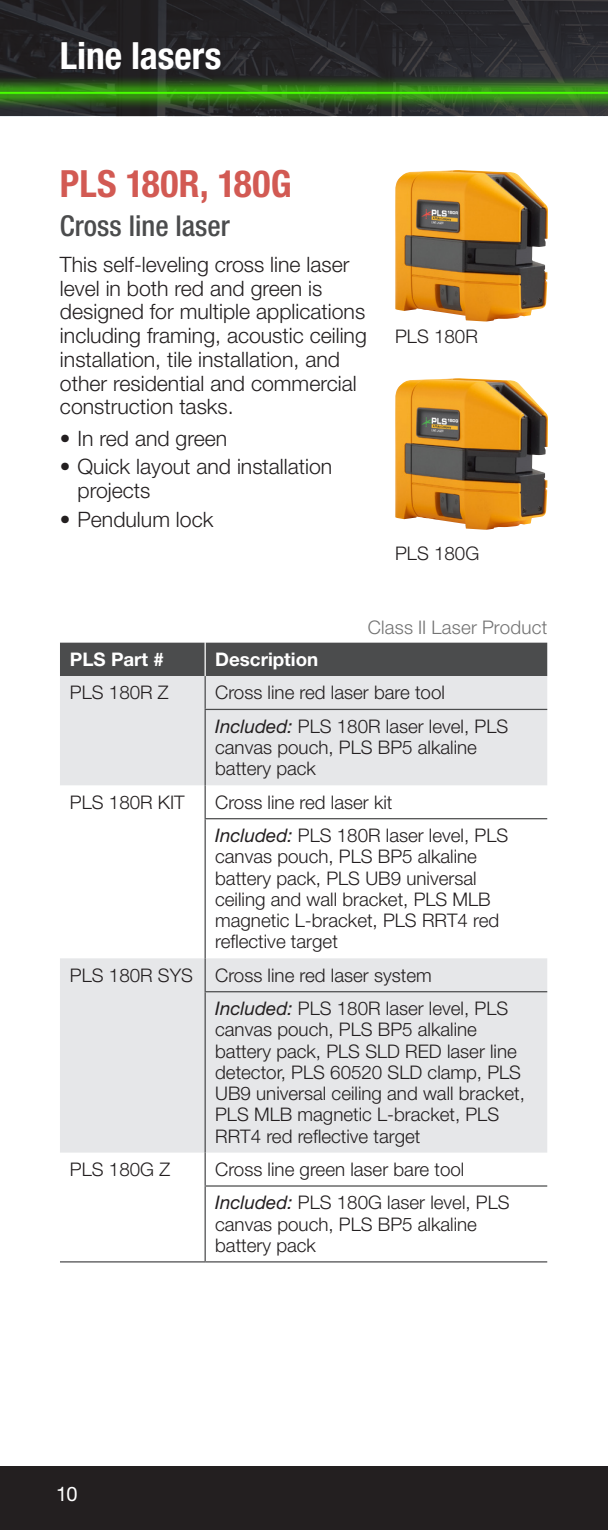
<style>
.page{position:relative;width:608px;height:1530px;background:#fff}
.page>*{position:absolute;margin:0;border:0;box-sizing:border-box;transform-origin:0 0}
.Headline-product_pag{font:700 condensed 37.5px "Helvetica Neue LT Pro";letter-spacing:.005em;color:#d25a53}
.Page_headers{font:700 condensed 37.5px "Helvetica Neue LT Pro";color:#fff}
.Subhead-85__black{font:500 condensed 28.75px "Helvetica Neue LT Pro";color:#4b4c4d}
.Body_copy-light{font:300 21.25px/23.8px "Helvetica Neue LT Pro";color:#231f20}
.Bulleted_copy{font:300 21.25px/23.8px "Helvetica Neue LT Pro";color:#231f20}
.t1{font:20px "Helvetica Neue LT Pro";color:#fff}
.Table_copy{font:300 18.75px/21.2px "Helvetica Neue LT Pro";color:#231f20}
.t2{font:300 18.75px "Helvetica Neue LT Pro";letter-spacing:.01em;color:#737373}
.Table-copy-bold-rev{font:700 18.75px "Helvetica Neue LT Pro";color:#fff}
.Caption-product{font:300 18.75px "Helvetica Neue LT Pro";color:#231f20}
.s1{font-weight:400;font-style:italic}
</style>
<div class="page">
<div style="left:0;top:1466px;width:608px;height:64px;background:#231f20"></div>
<img style="left:0;top:0;width:608px;height:58px">
<img style="left:0;top:58px;width:608px;height:59px">
<div style="left:60px;top:643px;width:487px;height:33px;background:#4b4c4d"></div>
<svg style="left:60px;top:676px;width:487px;height:477px;fill:#e6e7e9"></svg>
<hr style="left:204px;top:676px;width:2px;height:33px;background:#4b4c4d">
<hr style="left:204px;top:710px;width:2px;height:75px;background:#4b4c4d">
<hr style="left:204px;top:785px;width:2px;height:33px;background:#4b4c4d">
<hr style="left:204px;top:819px;width:2px;height:139px;background:#4b4c4d">
<hr style="left:204px;top:958px;width:2px;height:33px;background:#4b4c4d">
<hr style="left:204px;top:992px;width:2px;height:161px;background:#4b4c4d">
<hr style="left:204px;top:1153px;width:2px;height:32px;background:#4b4c4d">
<hr style="left:204px;top:1187px;width:2px;height:74px;background:#4b4c4d">
<hr style="left:204px;top:643px;width:2px;height:33px;background:#fff">
<hr style="left:204px;top:709px;width:343px;height:1px;background:#4b4c4d">
<hr style="left:204px;top:818px;width:343px;height:1px;background:#4b4c4d">
<hr style="left:204px;top:991px;width:343px;height:1px;background:#4b4c4d">
<hr style="left:204px;top:1185px;width:343px;height:2px;background:#4b4c4d">
<hr style="left:60px;top:1261px;width:145px;height:2px;background:#4b4c4d">
<hr style="left:205px;top:1261px;width:342px;height:2px;background:#4b4c4d">
<img style="left:395px;top:378px;width:153px;height:152px">
<img style="left:395px;top:170px;width:153px;height:152px">
<p class="Page_headers" style="left:60px;top:33px;width:163px">Line lasers</p>
<p class="Headline-product_pag" style="left:60px;top:161px;width:233px">PLS 180R, 180G</p>
<p class="Subhead-85__black" style="left:60px;top:208px;width:171px">Cross line laser</p>
<p class="Body_copy-light" style="left:60px;top:252px;width:308px">This self-leveling cross line laser level in both red and green is designed for multiple applications including framing, acoustic ceiling installation, tile installation, and other residential and commercial construction tasks.</p>
<p class="Bulleted_copy" style="left:60px;top:426px;width:169px">• In red and green</p>
<p class="Bulleted_copy" style="left:77px;top:454px;width:256px;text-indent:-18px">• Quick layout and installation projects</p>
<p class="Bulleted_copy" style="left:60px;top:507px;width:155px">• Pendulum lock</p>
<p class="Caption-product" style="left:395px;top:325px;width:84px">PLS 180R</p>
<p class="Caption-product" style="left:395px;top:542px;width:86px">PLS 180G</p>
<p class="t2" style="left:367px;top:616px;width:181px">Class II Laser Product</p>
<p class="Table-copy-bold-rev" style="left:70px;top:648px;width:95px">PLS Part #</p>
<p class="Table-copy-bold-rev" style="left:215px;top:648px;width:105px">Description</p>
<p class="Table_copy" style="left:70px;top:682px;width:100px">PLS 180R Z</p>
<p class="Table_copy" style="left:215px;top:682px;width:231px">Cross line red laser bare tool</p>
<p class="Table_copy" style="left:215px;top:715px;width:294px"><span class="s1">Included:</span> PLS 180R laser level, PLS canvas pouch, PLS BP5 alkaline battery pack</p>
<p class="Table_copy" style="left:70px;top:791px;width:116px">PLS 180R KIT</p>
<p class="Table_copy" style="left:215px;top:791px;width:179px">Cross line red laser kit</p>
<p class="Table_copy" style="left:215px;top:824px;width:294px"><span class="s1">Included:</span> PLS 180R laser level, PLS canvas pouch, PLS BP5 alkaline battery pack, PLS UB9 universal ceiling and wall bracket, PLS MLB magnetic L-bracket, PLS RRT4 red reflective target</p>
<p class="Table_copy" style="left:70px;top:964px;width:124px">PLS 180R SYS</p>
<p class="Table_copy" style="left:215px;top:964px;width:218px">Cross line red laser system</p>
<p class="Table_copy" style="left:215px;top:997px;width:311px"><span class="s1">Included:</span> PLS 180R laser level, PLS canvas pouch, PLS BP5 alkaline battery pack, PLS SLD RED laser line detector, PLS 60520 SLD clamp, PLS UB9 universal ceiling and wall bracket, PLS MLB magnetic L-bracket, PLS RRT4 red reflective target</p>
<p class="Table_copy" style="left:70px;top:1158px;width:102px">PLS 180G Z</p>
<p class="Table_copy" style="left:215px;top:1158px;width:251px">Cross line green laser bare tool</p>
<p class="Table_copy" style="left:215px;top:1192px;width:296px"><span class="s1">Included:</span> PLS 180G laser level, PLS canvas pouch, PLS BP5 alkaline battery pack</p>
<p class="t1" style="left:56px;top:1481px;width:23px">10</p>
</div>
